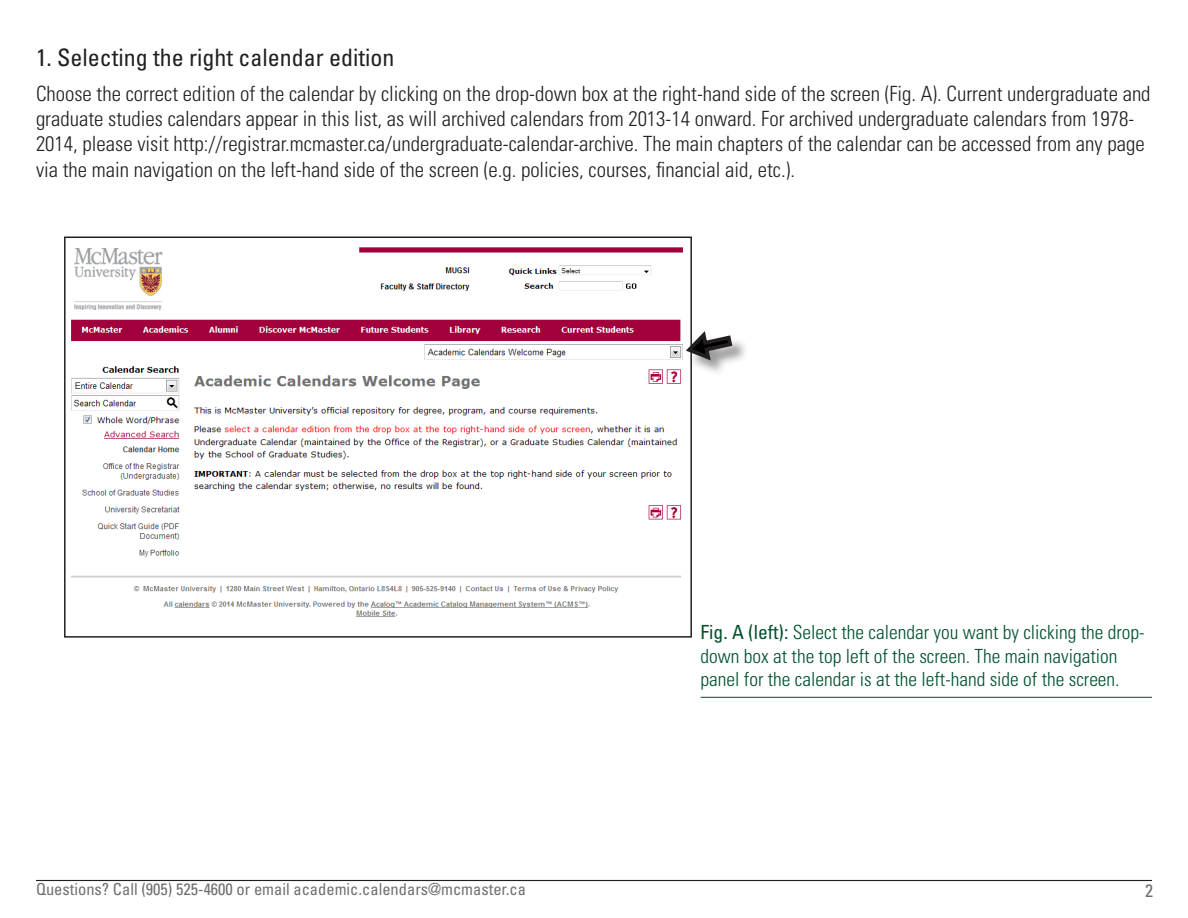
<style>
.page{position:relative;width:1188px;height:918px;background:#fff}
.page>*{position:absolute;margin:0;border:0;box-sizing:border-box;transform-origin:0 0}
.t1{font:condensed 24px "Univers LT Std";color:#231f20}
.t2{font:300 condensed 21px/25.2px "Univers LT Std";color:#231f20}
.t3{font:300 condensed 19.5px/23.4px "Univers LT Std";color:#00512c}
.t4{font:condensed 18px "Univers LT Std";color:#6c6d70}
.t5{font:condensed 16.5px "Univers LT Std";color:#6f7073}
.s1{font-weight:400}
</style>
<div class="page">
<hr style="left:36px;top:880px;width:1116px;height:1px;background:#231f20">
<img style="left:71px;top:247px;width:612px;height:370px">
<div style="left:64px;top:237px;width:628px;height:401px;border:2px solid #231f20"></div>
<div style="left:688px;top:333px;width:61px;height:44px;background:#231f20;opacity:.45"></div>
<svg style="left:682px;top:330px;width:53px;height:33px"></svg>
<hr style="left:701px;top:697px;width:451px;height:1px;background:#00512c">
<p class="t1" style="left:36px;top:42px;width:360px">1. Selecting the right calendar edition</p>
<p class="t2" style="left:36px;top:81px;width:1116px">Choose the correct edition of the calendar by clicking on the drop-down box at the right-hand side of the screen (Fig. A). Current undergraduate and graduate studies calendars appear in this list, as will archived calendars from 2013-14 onward. For archived undergraduate calendars from 1978- 2014, please visit http://registrar.mcmaster.ca/undergraduate-calendar-archive. The main chapters of the calendar can be accessed from any page via the main navigation on the left-hand side of the screen (e.g. policies, courses, financial aid, etc.).</p>
<p class="t3" style="left:701px;top:621px;width:445px"><span class="s1">Fig. A (left):</span> Select the calendar you want by clicking the drop&shy;down box at the top left of the screen. The main navigation panel for the calendar is at the left-hand side of the screen.</p>
<p class="t5" style="left:36px;top:879px;width:492px">Questions? Call (905) 525-4600 or email academic.calendars@mcmaster.ca</p>
<p class="t4" style="left:1145px;top:879px;width:9px">2</p>
</div>
